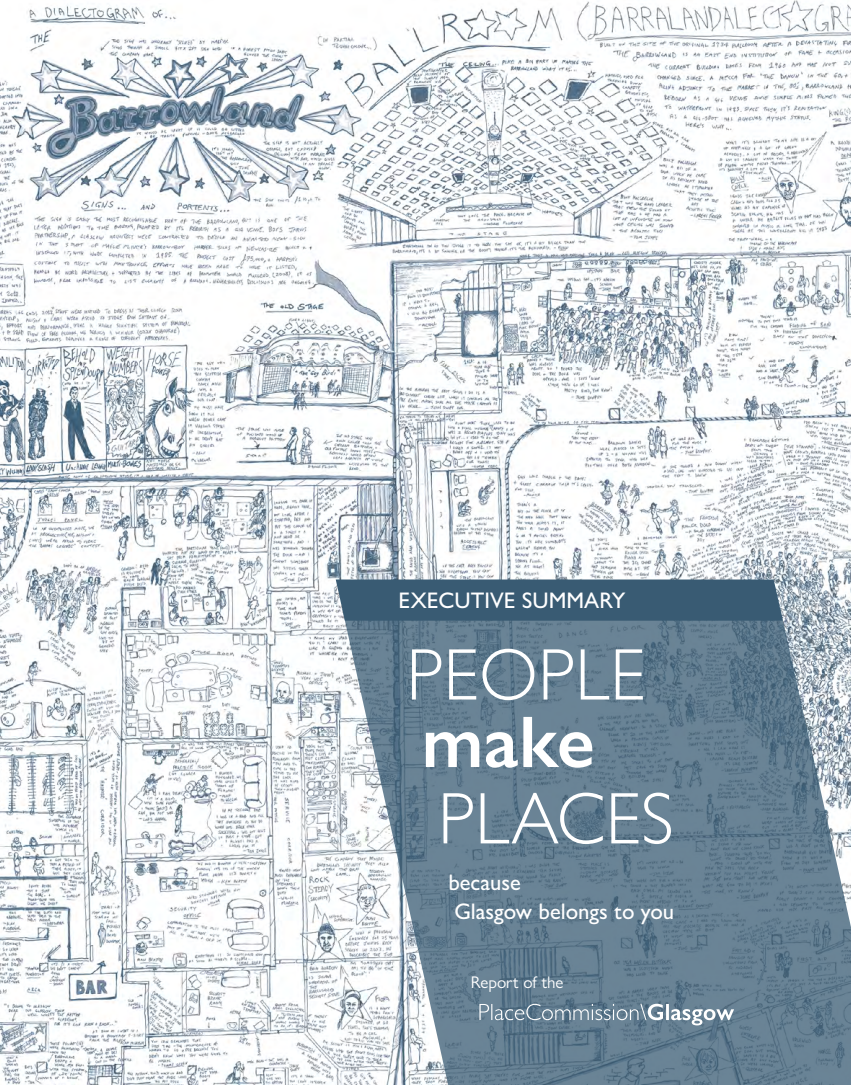
<style>
.page{position:relative;width:851px;height:1085px;background:#fff}
.page>*{position:absolute;margin:0;border:0;box-sizing:border-box;transform-origin:0 0}
.t1{font:300 73.5px "Gill Sans Nova";color:#fff}
.t2{font:600 73.5px "Gill Sans Nova";color:#fff}
.t3{font:500 22.65px/28.5px "Gill Sans Nova";color:#fff}
.t4{font:16.95px "Gill Sans Nova";color:#fff}
</style>
<div class="page">
<img style="left:0;top:0;width:850px;height:1084px">
<div style="left:335px;top:579px;width:447px;height:41px;background:#395b73"></div>
<svg style="left:342px;top:608px;width:508px;height:476px;background:#738a9b"></svg>
<svg style="left:479px;top:1003px;width:255px;height:22px;background:#7d93a3"></svg>
<p class="t3" style="left:398px;top:585px;width:228px">EXECUTIVE SUMMARY</p>
<h1 class="t1" style="left:406px;top:629px;width:241px">PEOPLE</h1>
<h1 class="t2" style="left:421px;top:696px;width:175px">make</h1>
<h1 class="t1" style="left:437px;top:773px;width:237px">PLACES</h1>
<p class="t3" style="left:448px;top:867px;width:227px">because<br>Glasgow belongs to you</p>
<p class="t4" style="left:471px;top:971px;width:94px">Report of the</p>
</div>
